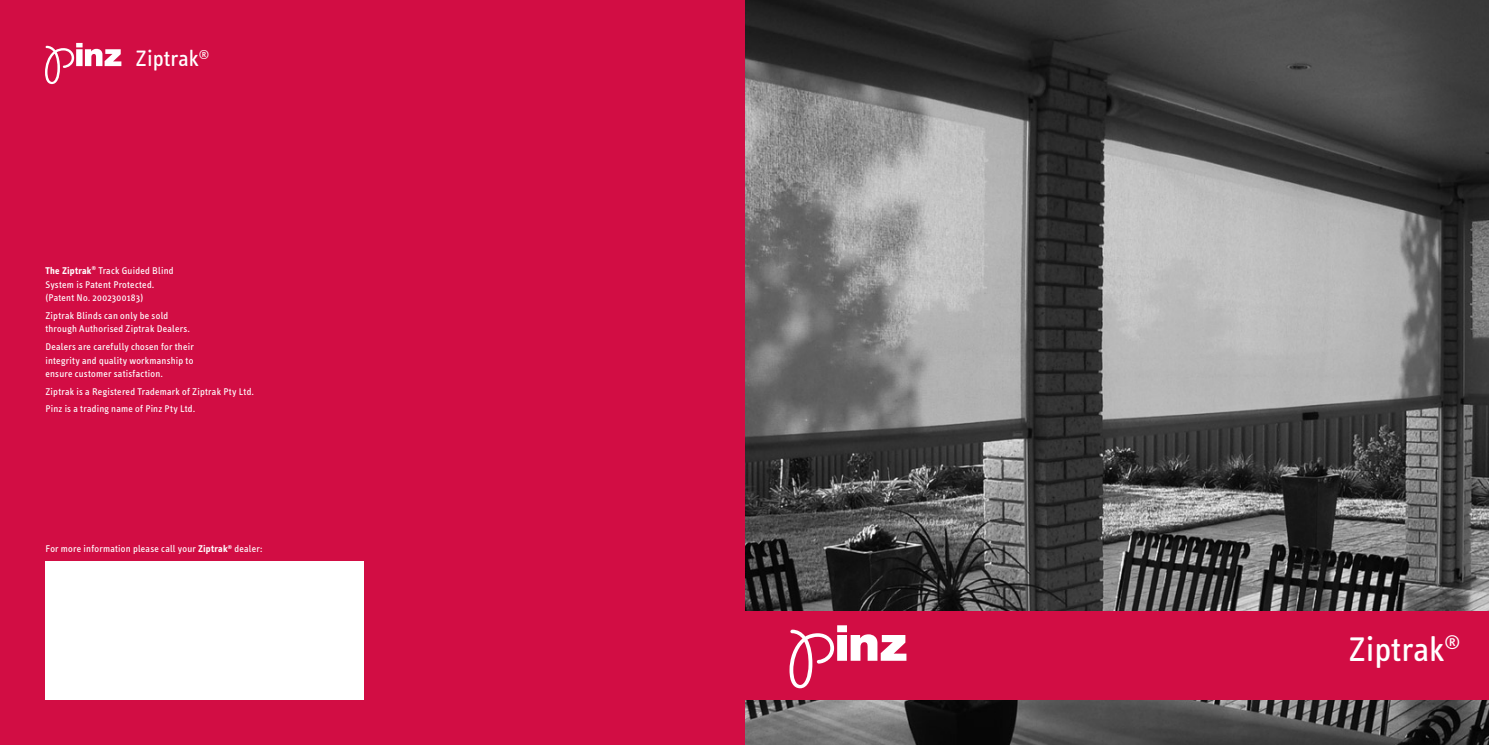
<style>
.page{position:relative;width:1489px;height:745px;background:#fff}
.page>*{position:absolute;margin:0;border:0;box-sizing:border-box;transform-origin:0 0}
.t1{font:35px "Info Text";color:#fff}
.t2{font:22.88px "Info Text";letter-spacing:.005em;color:#fff}
.t3{font:10px/13.8px "Info Text";letter-spacing:.025em;color:#fff}
.s1{font-weight:700}
</style>
<div class="page">
<img style="left:744px;top:0;width:744px;height:744px">
<div style="left:0;top:0;width:744px;height:744px;background:#d20d44"></div>
<div style="left:45px;top:561px;width:318px;height:138px;background:#fff"></div>
<div style="left:744px;top:611px;width:744px;height:88px;background:#d20d44"></div>
<svg style="left:789px;top:625px;width:117px;height:62px"></svg>
<svg style="left:45px;top:43px;width:76px;height:41px"></svg>
<h2 class="t2" style="left:136px;top:46px;width:75px">Ziptrak<sup>®</sup></h2>
<p class="t3" style="left:45px;top:263px;width:130px"><span class="s1">The Ziptrak</span><sup>®</sup> Track Guided Blind<br>System is Patent Protected. (Patent No. 2002300183)</p>
<p class="t3" style="left:45px;top:308px;width:146px">Ziptrak Blinds can only be sold through Authorised Ziptrak Dealers.</p>
<p class="t3" style="left:45px;top:339px;width:150px;text-align:justify">Dealers are carefully chosen for their integrity and quality workmanship to ensure customer satisfaction.</p>
<p class="t3" style="left:45px;top:382px;width:210px;line-height:17.2px">Ziptrak is a Registered Trademark of Ziptrak Pty Ltd.<br>Pinz is a trading name of Pinz Pty Ltd.</p>
<p class="t3" style="left:45px;top:542px;width:218px">For more information please call your <span class="s1">Ziptrak</span><sup>®</sup> dealer:</p>
<h1 class="t1" style="left:1348px;top:629px;width:114px">Ziptrak<sup>®</sup></h1>
</div>
